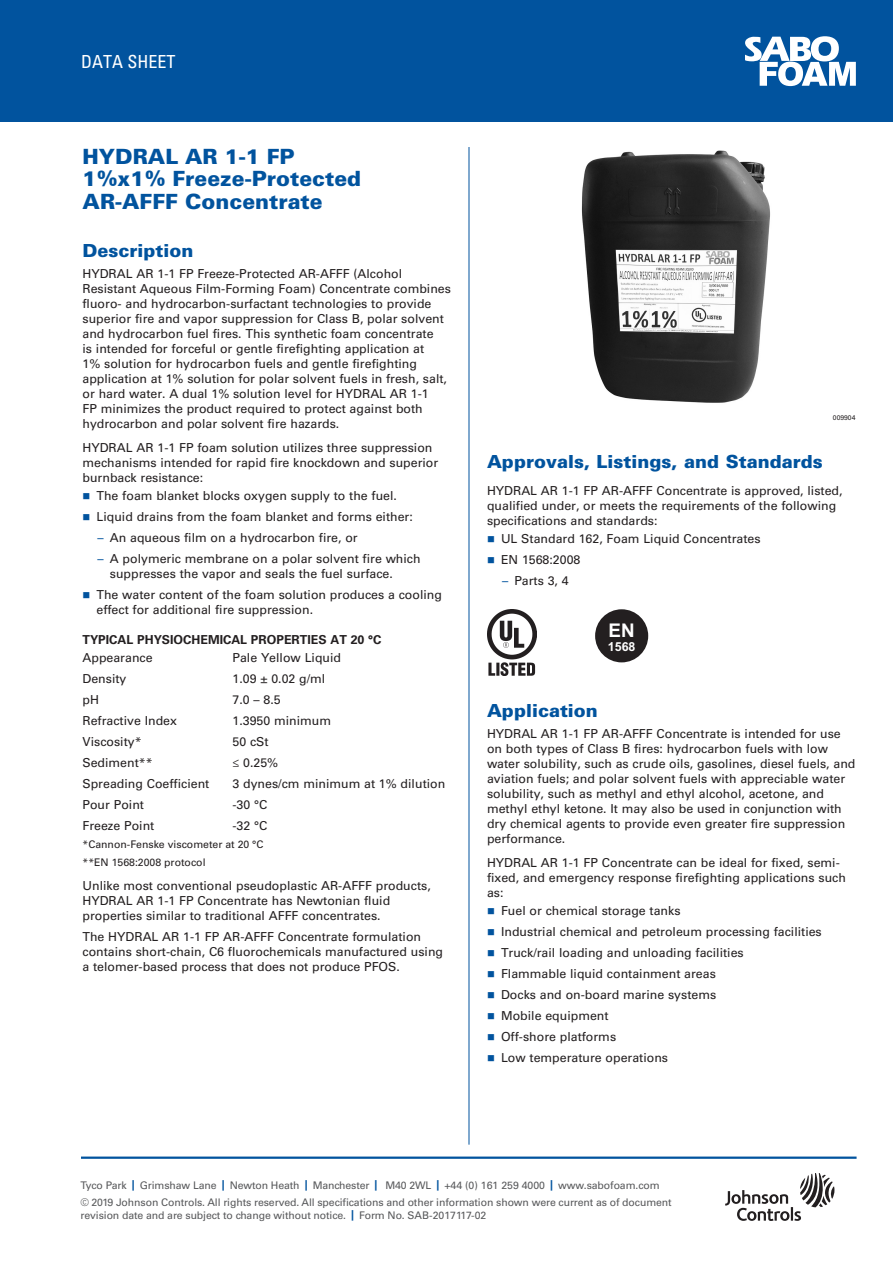
<style>
.page{position:relative;width:893px;height:1263px;background:#fff}
.page>*{position:absolute;margin:0;border:0;box-sizing:border-box;transform-origin:0 0}
._02_Data_Sheet_Heade{font:900 21px/22.5px "Univers LT Std";color:#01539e}
.t1{font:700 18.9px "Arial";color:#fff}
._03_12_pt_Blue_Heade{font:900 18px "Univers LT Std";color:#01539e}
.t2{font:condensed 18px "Univers LT Std";color:#fff}
.t3{font:700 12.45px "Arial";color:#fff}
._05_Text_1st_Graph{font:12.3px/15px "Univers LT Std";color:#231f20}
._06_Text_8_25{font:12.3px/15px "Univers LT Std";color:#231f20}
._08_Bullet_Text{font:12.3px/15px "Univers LT Std";color:#231f20}
._09_Tabbed_Copy{font:12.3px "Univers LT Std";color:#231f20}
._07_Bullet_Text_1st{font:12.3px "Univers LT Std";color:#231f20}
._04_Bold_Subhead{font:700 12.3px "Univers LT Std";color:#231f20}
.t4{font:10.5px/16.4px "Univers LT Std";letter-spacing:-.01em;color:#57585a}
._16_Note_7_pt__type{font:10.5px "Univers LT Std";color:#231f20}
._15___of_Art_Drawing{font:6.75px "Univers LT Std";color:#231f20}
.s1{color:#01539e}
.s2{font-weight:700;color:#01539e}
</style>
<div class="page">
<hr style="left:469px;top:147px;width:1px;height:998px;background:#01539e">
<hr style="left:81px;top:1156px;width:775px;height:3px;background:#01539e">
<svg style="left:725px;top:1173px;width:109px;height:48px"></svg>
<div style="left:0;top:0;width:893px;height:122px;background:#01539e"></div>
<svg style="left:745px;top:36px;width:111px;height:50px"></svg>
<img style="left:581px;top:150px;width:189px;height:253px">
<img style="left:487px;top:609px;width:49px;height:66px">
<div style="left:595px;top:609px;width:53px;height:53px;background:#231f20;border-radius:50%"></div>
<h3 class="t2" style="left:81px;top:50px;width:96px">DATA SHEET</h3>
<p class="_02_Data_Sheet_Heade" style="left:82px;top:145px;width:280px">HYDRAL AR 1-1 FP<br>1%x1% Freeze-Protected</p>
<p class="_02_Data_Sheet_Heade" style="left:82px;top:190px;width:242px">AR-AFFF Concentrate</p>
<p class="_03_12_pt_Blue_Heade" style="left:82px;top:239px;width:112px">Description</p>
<p class="_05_Text_1st_Graph" style="left:82px;top:266px;width:370px">HYDRAL AR 1-1 FP Freeze-Protected AR-AFFF (Alcohol Resistant Aqueous Film-Forming Foam) Concentrate combines fluoro- and hydrocarbon-surfactant technologies to provide superior fire and vapor suppression for Class B, polar solvent and hydrocarbon fuel fires. This synthetic foam concentrate<br>is intended for forceful or gentle firefighting application at<br>1% solution for hydrocarbon fuels and gentle firefighting application at 1% solution for polar solvent fuels in fresh, salt, or hard water. A dual 1% solution level for HYDRAL AR 1-1<br>FP minimizes the product required to protect against both hydrocarbon and polar solvent fire hazards.</p>
<p class="_06_Text_8_25" style="left:82px;top:440px;width:357px">HYDRAL AR 1-1 FP foam solution utilizes three suppression mechanisms intended for rapid fire knockdown and superior burnback resistance:</p>
<p class="_07_Bullet_Text_1st" style="left:82px;top:488px;width:316px"><span class="s1">■</span> The foam blanket blocks oxygen supply to the fuel.</p>
<p class="_08_Bullet_Text" style="left:82px;top:509px;width:332px"><span class="s1">■</span> Liquid drains from the foam blanket and forms either:</p>
<p class="_08_Bullet_Text" style="left:97px;top:530px;width:262px"><span class="s1">–</span> An aqueous film on a hydrocarbon fire, or</p>
<p class="_08_Bullet_Text" style="left:110px;top:551px;width:312px;text-indent:-12px"><span class="s1">–</span> A polymeric membrane on a polar solvent fire which suppresses the vapor and seals the fuel surface.</p>
<p class="_08_Bullet_Text" style="left:97px;top:587px;width:347px;text-indent:-14px"><span class="s1">■</span> The water content of the foam solution produces a cooling effect for additional fire suppression.</p>
<p class="_04_Bold_Subhead" style="left:82px;top:632px;width:300px">TYPICAL PHYSIOCHEMICAL PROPERTIES AT 20 °C</p>
<p class="_09_Tabbed_Copy" style="left:82px;top:650px;width:72px">Appearance</p>
<p class="_09_Tabbed_Copy" style="left:232px;top:650px;width:110px">Pale Yellow Liquid</p>
<p class="_09_Tabbed_Copy" style="left:82px;top:671px;width:46px">Density</p>
<p class="_09_Tabbed_Copy" style="left:232px;top:671px;width:94px">1.09 ± 0.02 g/ml</p>
<p class="_09_Tabbed_Copy" style="left:82px;top:692px;width:18px">pH</p>
<p class="_09_Tabbed_Copy" style="left:232px;top:692px;width:50px">7.0 – 8.5</p>
<p class="_09_Tabbed_Copy" style="left:82px;top:713px;width:96px">Refractive Index</p>
<p class="_09_Tabbed_Copy" style="left:232px;top:713px;width:100px">1.3950 minimum</p>
<p class="_09_Tabbed_Copy" style="left:82px;top:734px;width:61px">Viscosity*</p>
<p class="_09_Tabbed_Copy" style="left:232px;top:734px;width:38px">50 cSt</p>
<p class="_09_Tabbed_Copy" style="left:82px;top:755px;width:72px">Sediment**</p>
<p class="_09_Tabbed_Copy" style="left:232px;top:755px;width:47px">≤ 0.25%</p>
<p class="_09_Tabbed_Copy" style="left:82px;top:776px;width:128px">Spreading Coefficient</p>
<p class="_09_Tabbed_Copy" style="left:232px;top:776px;width:214px">3 dynes/cm minimum at 1% dilution</p>
<p class="_09_Tabbed_Copy" style="left:82px;top:797px;width:63px">Pour Point</p>
<p class="_09_Tabbed_Copy" style="left:232px;top:797px;width:36px">-30 °C</p>
<p class="_09_Tabbed_Copy" style="left:82px;top:818px;width:73px">Freeze Point</p>
<p class="_09_Tabbed_Copy" style="left:232px;top:818px;width:36px">-32 °C</p>
<p class="_16_Note_7_pt__type" style="left:82px;top:838px;width:182px">*Cannon-Fenske viscometer at 20 °C</p>
<p class="_16_Note_7_pt__type" style="left:82px;top:856px;width:125px">**EN 1568:2008 protocol</p>
<p class="_06_Text_8_25" style="left:82px;top:878px;width:350px">Unlike most conventional pseudoplastic AR-AFFF products,<br>HYDRAL AR 1-1 FP Concentrate has Newtonian fluid properties similar to traditional AFFF concentrates.</p>
<p class="_06_Text_8_25" style="left:82px;top:929px;width:362px">The HYDRAL AR 1-1 FP AR-AFFF Concentrate formulation contains short-chain, C6 fluorochemicals manufactured using a telomer-based process that does not produce PFOS.</p>
<p class="_15___of_Art_Drawing" style="left:833px;top:414px;width:24px">009904</p>
<p class="_03_12_pt_Blue_Heade" style="left:487px;top:450px;width:337px">Approvals, Listings, and Standards</p>
<p class="_06_Text_8_25" style="left:487px;top:483px;width:357px">HYDRAL AR 1-1 FP AR-AFFF Concentrate is approved, listed, qualified under, or meets the requirements of the following specifications and standards:</p>
<p class="_07_Bullet_Text_1st" style="left:487px;top:532px;width:275px"><span class="s1">■</span> UL Standard 162, Foam Liquid Concentrates</p>
<p class="_08_Bullet_Text" style="left:487px;top:552px;width:95px"><span class="s1">■</span> EN 1568:2008</p>
<p class="_08_Bullet_Text" style="left:502px;top:573px;width:68px"><span class="s1">–</span> Parts 3, 4</p>
<p class="t1" style="left:609px;top:618px;width:28px">EN</p>
<p class="t3" style="left:608px;top:638px;width:29px">1568</p>
<p class="_03_12_pt_Blue_Heade" style="left:487px;top:699px;width:112px">Application</p>
<p class="_05_Text_1st_Graph" style="left:487px;top:726px;width:370px">HYDRAL AR 1-1 FP AR-AFFF Concentrate is intended for use on both types of Class B fires: hydrocarbon fuels with low water solubility, such as crude oils, gasolines, diesel fuels, and aviation fuels; and polar solvent fuels with appreciable water solubility, such as methyl and ethyl alcohol, acetone, and methyl ethyl ketone. It may also be used in conjunction with dry chemical agents to provide even greater fire suppression performance.</p>
<p class="_06_Text_8_25" style="left:487px;top:855px;width:360px">HYDRAL AR 1-1 FP Concentrate can be ideal for fixed, semi&shy;fixed, and emergency response firefighting applications such as:</p>
<p class="_07_Bullet_Text_1st" style="left:487px;top:904px;width:195px"><span class="s1">■</span> Fuel or chemical storage tanks</p>
<p class="_08_Bullet_Text" style="left:487px;top:924px;width:336px"><span class="s1">■</span> Industrial chemical and petroleum processing facilities</p>
<p class="_08_Bullet_Text" style="left:487px;top:945px;width:258px"><span class="s1">■</span> Truck/rail loading and unloading facilities</p>
<p class="_08_Bullet_Text" style="left:487px;top:966px;width:230px"><span class="s1">■</span> Flammable liquid containment areas</p>
<p class="_08_Bullet_Text" style="left:487px;top:987px;width:231px"><span class="s1">■</span> Docks and on-board marine systems</p>
<p class="_08_Bullet_Text" style="left:487px;top:1008px;width:123px"><span class="s1">■</span> Mobile equipment</p>
<p class="_08_Bullet_Text" style="left:487px;top:1029px;width:131px"><span class="s1">■</span> Off-shore platforms</p>
<p class="_08_Bullet_Text" style="left:487px;top:1050px;width:183px"><span class="s1">■</span> Low temperature operations</p>
<p class="t4" style="left:80px;top:1177px;width:593px">Tyco Park <span class="s2">|</span> Grimshaw Lane <span class="s2">|</span> Newton Heath <span class="s2">|</span> Manchester <span class="s2">|</span> M40 2WL <span class="s2">|</span> +44 (0) 161 259 4000 <span class="s2">|</span> www.sabofoam.com<br>© 2019 Johnson Controls. All rights reserved. All specifications and other information shown were current as of document</p>
<p class="t4" style="left:80px;top:1207px;width:407px">revision date and are subject to change without notice. <span class="s2">|</span> Form No. SAB-2017117-02</p>
</div>
